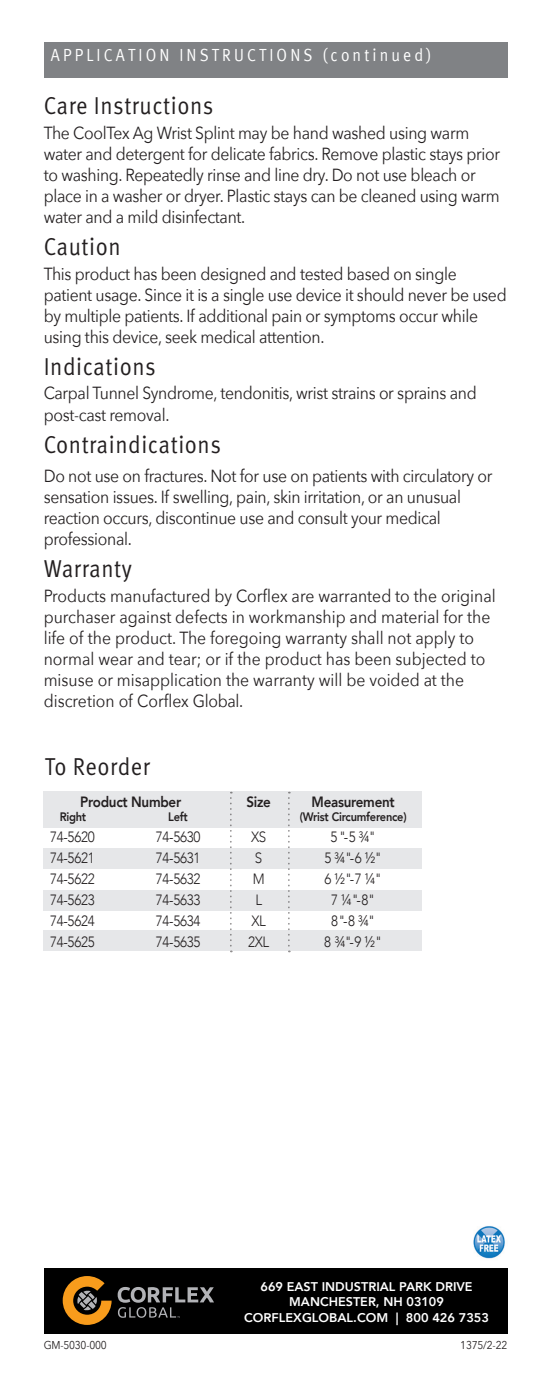
<style>
.page{position:relative;width:540px;height:1378px;background:#fff}
.page>*{position:absolute;margin:0;border:0;box-sizing:border-box;transform-origin:0 0}
.Instr_Sheet_-_Subhea{font:24.5px "Meta Pro Norm";letter-spacing:.025em;color:#231f20;scale:.9 1}
.Instr_Sheet_-_Body{font:24.5px "Meta Pro Norm";letter-spacing:.025em;color:#231f20;scale:.9 1}
.Instr_Sheet_-_Body-2{font:17.5px/21px "Avenir Next";letter-spacing:-.02em;color:#231f20;scale:.9 1}
.Instr_Sheet_-_Body-3{font:17.5px/21px "Avenir Next";color:#231f20;scale:.9 1}
.Instr_Sheet_-_Body-4{font:17.5px "Meta Normal";letter-spacing:.2em;color:#fff;scale:.9 1}
.Instr_Sheet_-_Chart{font:300 14.88px "Avenir";letter-spacing:-.02em;color:#231f20;scale:.9 1}
.Instr_Sheet_-_Chart-2{font:800 14.88px "Avenir";letter-spacing:-.02em;color:#231f20;scale:.9 1}
.t1{font:800 12.6px/15.8px "Avenir";color:#fff;text-align:center}
.Instr_Sheet_-_Chart-3{font:800 12.25px "Avenir";letter-spacing:-.02em;color:#231f20;scale:.9 1}
.Instr_Sheet_-_Body-5{font:11.38px "Avenir Next";letter-spacing:-.02em;color:#231f20;scale:.9 1}
</style>
<div class="page">
<div style="left:44px;top:42px;width:463px;height:35px;background:#808285"></div>
<img style="left:473px;top:1226px;width:32px;height:33px">
<div style="left:44px;top:930px;width:378px;height:21px;background:#e6e7e9"></div>
<div style="left:44px;top:791px;width:378px;height:36px;background:#e6e7e9"></div>
<div style="left:44px;top:890px;width:378px;height:20px;background:#e6e7e9"></div>
<div style="left:44px;top:848px;width:378px;height:20px;background:#e6e7e9"></div>
<svg style="left:230px;top:791px;width:2px;height:161px"></svg>
<svg style="left:288px;top:792px;width:1px;height:160px"></svg>
<div style="left:44px;top:1268px;width:463px;height:65px;background:#000"></div>
<svg style="left:63px;top:1276px;width:48px;height:48px"></svg>
<svg style="left:117px;top:1287px;width:97px;height:30px"></svg>
<p class="Instr_Sheet_-_Body-4" style="left:51px;top:45px;width:424px">APPLICATION INSTRUCTIONS (continued)</p>
<p class="Instr_Sheet_-_Subhea" style="left:44px;top:87px;width:190px">Care Instructions</p>
<p class="Instr_Sheet_-_Body-2" style="left:44px;top:121px;width:508px">The CoolTex Ag Wrist Splint may be hand washed using warm water and detergent for delicate fabrics. Remove plastic stays prior to washing. Repeatedly rinse and line dry. Do not use bleach or place in a washer or dryer. Plastic stays can be cleaned using warm water and a mild disinfectant.</p>
<p class="Instr_Sheet_-_Subhea" style="left:44px;top:228px;width:87px">Caution</p>
<p class="Instr_Sheet_-_Body-2" style="left:44px;top:262px;width:515px">This product has been designed and tested based on single patient usage. Since it is a single use device it should never be used by multiple patients. If additional pain or symptoms occur while using this device, seek medical attention.</p>
<p class="Instr_Sheet_-_Subhea" style="left:44px;top:348px;width:126px">Indications</p>
<p class="Instr_Sheet_-_Body-2" style="left:44px;top:382px;width:482px">Carpal Tunnel Syndrome, tendonitis, wrist strains or sprains and post-cast removal.</p>
<p class="Instr_Sheet_-_Body" style="left:44px;top:426px;width:198px">Contraindications</p>
<p class="Instr_Sheet_-_Body-2" style="left:44px;top:464px;width:500px">Do not use on fractures. Not for use on patients with circulatory or sensation issues. If swelling, pain, skin irritation, or an unusual reaction occurs, discontinue use and consult your medical professional.</p>
<p class="Instr_Sheet_-_Subhea" style="left:44px;top:550px;width:99px">Warranty</p>
<p class="Instr_Sheet_-_Body-3" style="left:44px;top:584px;width:503px">Products manufactured by Corflex are warranted to the original purchaser against defects in workmanship and material for the life of the product. The foregoing warranty shall not apply to normal wear and tear; or if the product has been subjected to misuse or misapplication the warranty will be voided at the discretion of Corflex Global.</p>
<p class="Instr_Sheet_-_Subhea" style="left:45px;top:747px;width:118px">To Reorder</p>
<p class="Instr_Sheet_-_Chart-2" style="left:80px;top:790px;width:114px">Product Number</p>
<p class="Instr_Sheet_-_Chart-2" style="left:246px;top:790px;width:29px">Size</p>
<p class="Instr_Sheet_-_Chart-2" style="left:311px;top:790px;width:94px">Measurement</p>
<p class="Instr_Sheet_-_Chart-3" style="left:60px;top:807px;width:31px">Right</p>
<p class="Instr_Sheet_-_Chart-3" style="left:168px;top:807px;width:23px">Left</p>
<p class="Instr_Sheet_-_Chart-3" style="left:299px;top:807px;width:120px">(Wrist Circumference)</p>
<p class="Instr_Sheet_-_Chart" style="left:50px;top:828px;width:51px">74-5620</p>
<p class="Instr_Sheet_-_Chart" style="left:156px;top:828px;width:51px">74-5630</p>
<p class="Instr_Sheet_-_Chart" style="left:251px;top:828px;width:19px">XS</p>
<p class="Instr_Sheet_-_Chart" style="left:330px;top:828px;width:52px">5"-5 ¾"</p>
<p class="Instr_Sheet_-_Chart" style="left:50px;top:849px;width:51px">74-5621</p>
<p class="Instr_Sheet_-_Chart" style="left:156px;top:849px;width:51px">74-5631</p>
<p class="Instr_Sheet_-_Chart" style="left:255px;top:849px;width:10px">S</p>
<p class="Instr_Sheet_-_Chart" style="left:324px;top:849px;width:65px">5 ¾"-6 ½"</p>
<p class="Instr_Sheet_-_Chart" style="left:50px;top:870px;width:51px">74-5622</p>
<p class="Instr_Sheet_-_Chart" style="left:156px;top:870px;width:51px">74-5632</p>
<p class="Instr_Sheet_-_Chart" style="left:252px;top:870px;width:15px">M</p>
<p class="Instr_Sheet_-_Chart" style="left:324px;top:870px;width:65px">6 ½"-7 ¼"</p>
<p class="Instr_Sheet_-_Chart" style="left:50px;top:891px;width:51px">74-5623</p>
<p class="Instr_Sheet_-_Chart" style="left:156px;top:891px;width:51px">74-5633</p>
<p class="Instr_Sheet_-_Chart" style="left:255px;top:891px;width:9px">L</p>
<p class="Instr_Sheet_-_Chart" style="left:331px;top:891px;width:50px">7 ¼"-8"</p>
<p class="Instr_Sheet_-_Chart" style="left:50px;top:912px;width:51px">74-5624</p>
<p class="Instr_Sheet_-_Chart" style="left:156px;top:912px;width:51px">74-5634</p>
<p class="Instr_Sheet_-_Chart" style="left:251px;top:912px;width:18px">XL</p>
<p class="Instr_Sheet_-_Chart" style="left:331px;top:912px;width:50px">8"-8 ¾"</p>
<p class="Instr_Sheet_-_Chart" style="left:50px;top:933px;width:51px">74-5625</p>
<p class="Instr_Sheet_-_Chart" style="left:156px;top:933px;width:51px">74-5635</p>
<p class="Instr_Sheet_-_Chart" style="left:248px;top:933px;width:25px">2XL</p>
<p class="Instr_Sheet_-_Chart" style="left:324px;top:933px;width:66px">8 ¾"-9 ½"</p>
<p class="t1" style="left:244px;top:1277px;width:246px">669 EAST INDUSTRIAL PARK DRIVE<br>MANCHESTER, NH 03109<br>CORFLEXGLOBAL.COM | 800 426 7353</p>
<p class="Instr_Sheet_-_Body-5" style="left:44px;top:1334px;width:72px">GM-5030-000</p>
<p class="Instr_Sheet_-_Body-5" style="left:460px;top:1334px;width:54px">1375/2-22</p>
</div>
